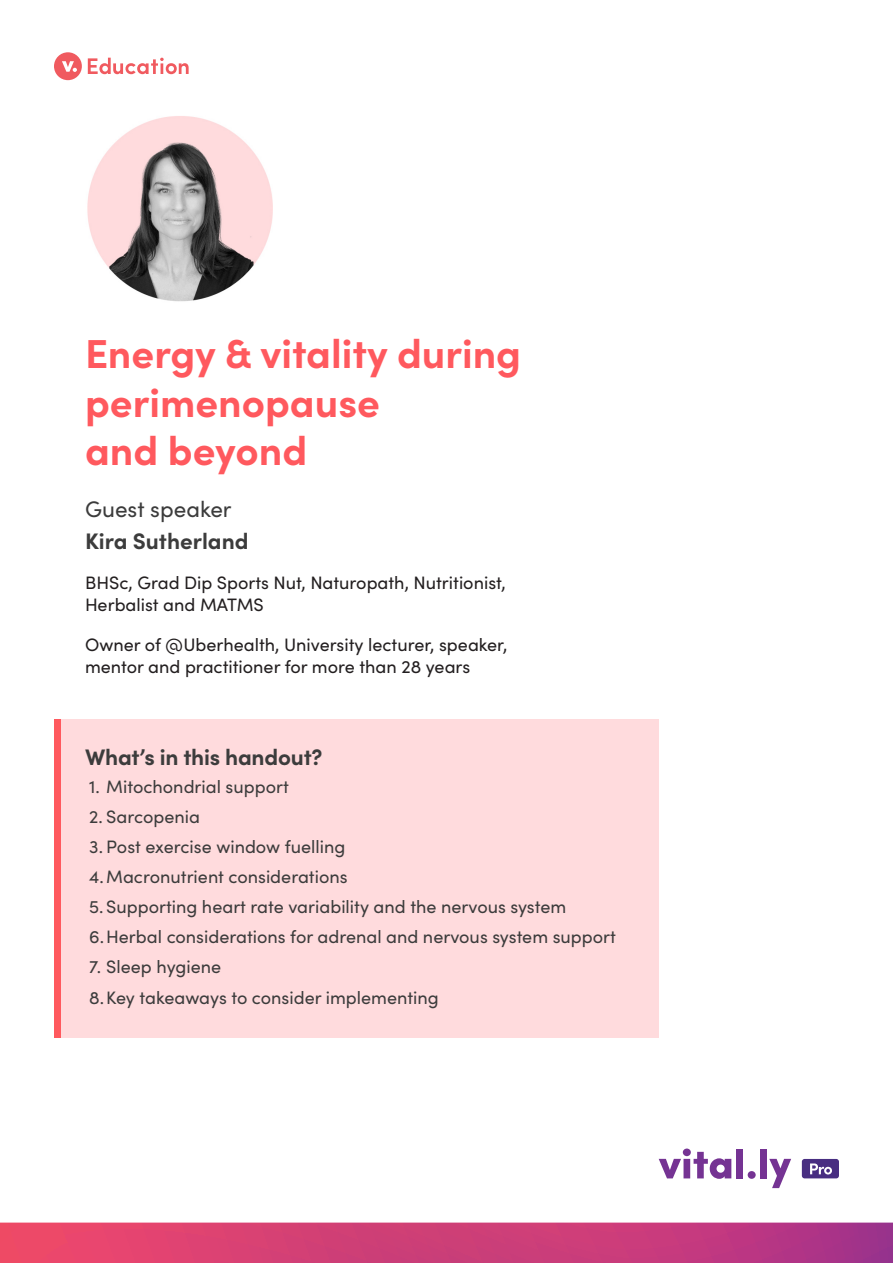
<style>
.page{position:relative;width:893px;height:1263px;background:#fff}
.page>*{position:absolute;margin:0;border:0;box-sizing:border-box;transform-origin:0 0}
.t1{font:700 40.5px/48.6px "Sofia Pro";color:#ff595e}
.Subhead{font:700 22.5px "Sofia Pro";letter-spacing:-.01em;color:#3c3c3c}
.t2{font:22.5px "Sofia Pro";color:#3c3c3c}
.t3{font:18px "Sofia Pro";color:#3c3c3c}
.t4{font:18px/21.6px "Sofia Pro";color:#231f20}
</style>
<div class="page">
<svg style="left:0;top:1222px;width:893px;height:41px;background:#ce407a"></svg>
<svg style="left:659px;top:1148px;width:72px;height:31px"></svg>
<div style="left:736px;top:1148px;width:7px;height:30px;background:#753393"></div>
<div style="left:748px;top:1171px;width:8px;height:8px;background:#753393;border-radius:50%"></div>
<div style="left:760px;top:1148px;width:7px;height:30px;background:#753393"></div>
<svg style="left:769px;top:1159px;width:22px;height:29px"></svg>
<div style="left:802px;top:1159px;width:37px;height:19px;background:#482e81;border-radius:3px"></div>
<svg style="left:810px;top:1163px;width:22px;height:11px"></svg>
<svg style="left:88px;top:58px;width:101px;height:16px"></svg>
<div style="left:54px;top:52px;width:28px;height:28px;background:#f05a5f;border-radius:50%"></div>
<svg style="left:62px;top:61px;width:15px;height:11px"></svg>
<div style="left:54px;top:719px;width:605px;height:318px;background:#ffdbdd"></div>
<div style="left:54px;top:719px;width:7px;height:318px;background:#ff595e"></div>
<img style="left:87px;top:116px;width:186px;height:186px">
<p class="t1" style="left:85px;top:326px;width:438px">Energy &amp; vitality during perimenopause<br>and beyond</p>
<p class="t2" style="left:85px;top:492px;width:148px">Guest speaker</p>
<p class="Subhead" style="left:85px;top:523px;width:165px">Kira Sutherland</p>
<p class="t4" style="left:85px;top:571px;width:422px">BHSc, Grad Dip Sports Nut, Naturopath, Nutritionist,<br>Herbalist and MATMS</p>
<p class="t4" style="left:85px;top:633px;width:424px">Owner of @Uberhealth, University lecturer, speaker, mentor and practitioner for more than 28 years</p>
<p class="Subhead" style="left:85px;top:739px;width:239px">What’s in this handout?</p>
<p class="t3" style="left:89px;top:773px;width:201px">1. Mitochondrial support</p>
<p class="t3" style="left:89px;top:803px;width:112px">2. Sarcopenia</p>
<p class="t3" style="left:89px;top:833px;width:257px">3. Post exercise window fuelling</p>
<p class="t3" style="left:89px;top:864px;width:260px">4.Macronutrient considerations</p>
<p class="t3" style="left:89px;top:894px;width:478px">5. Supporting heart rate variability and the nervous system</p>
<p class="t3" style="left:89px;top:924px;width:528px">6.Herbal considerations for adrenal and nervous system support</p>
<p class="t3" style="left:89px;top:954px;width:133px">7. Sleep hygiene</p>
<p class="t3" style="left:89px;top:984px;width:351px">8.Key takeaways to consider implementing</p>
</div>
